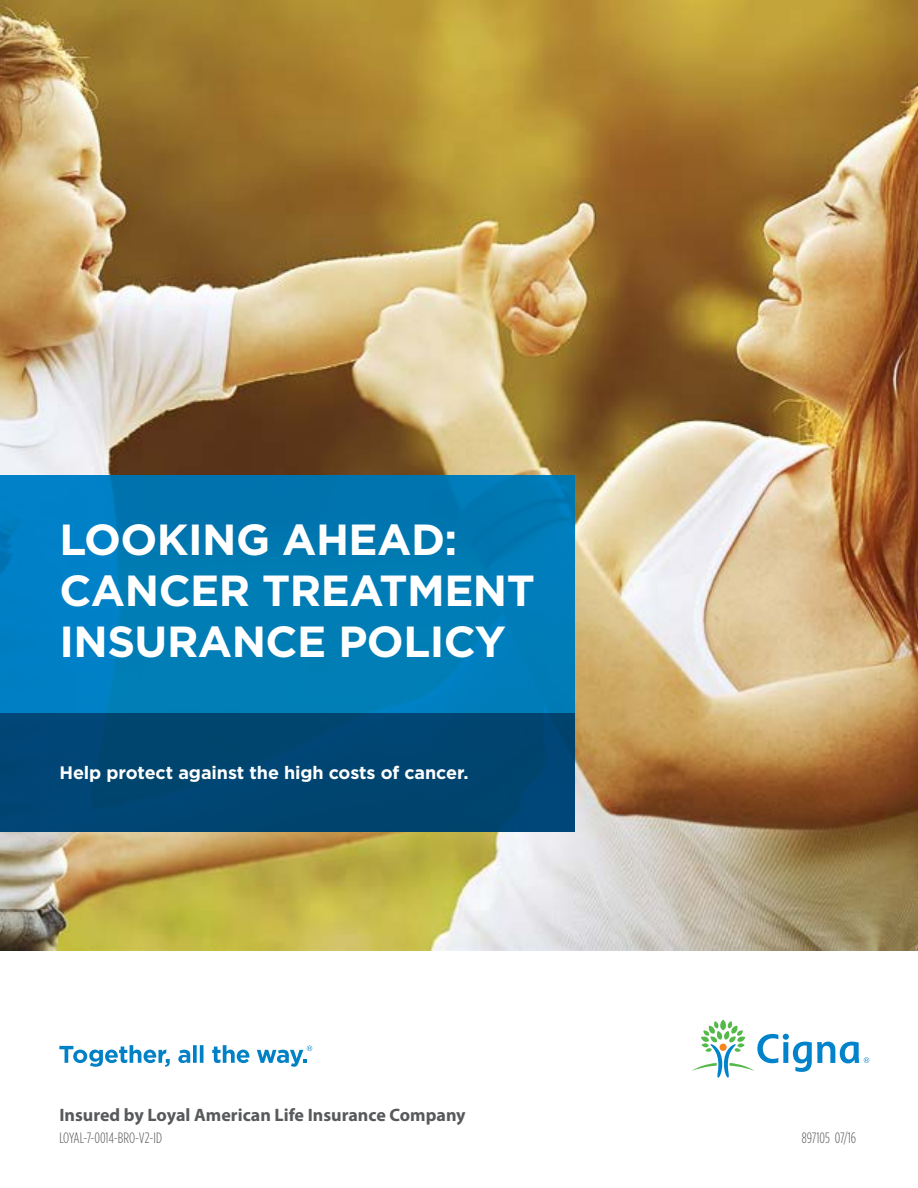
<style>
.page{position:relative;width:918px;height:1188px;background:#fff}
.page>*{position:absolute;margin:0;border:0;box-sizing:border-box;transform-origin:0 0}
.t1{font:700 43.5px/51px "Gotham";letter-spacing:-.01em;color:#fff}
.t2{font:700 18px "Myriad Pro";color:#58595b}
.t3{font:700 18px "Gotham";letter-spacing:-.005em;color:#fff}
.t4{font:300 15px "Gotham Condensed";color:#58595b}
</style>
<div class="page">
<img style="left:0;top:0;width:918px;height:950px">
<div style="left:0;top:475px;width:575px;height:238px;background:linear-gradient(to right,#007ebe,#007ab1)"></div>
<div style="left:0;top:713px;width:575px;height:119px;background:#004570"></div>
<svg style="left:692px;top:1020px;width:177px;height:58px"></svg>
<svg style="left:59px;top:1045px;width:111px;height:22px"></svg>
<svg style="left:178px;top:1045px;width:25px;height:18px"></svg>
<svg style="left:212px;top:1045px;width:37px;height:18px"></svg>
<svg style="left:257px;top:1046px;width:55px;height:21px"></svg>
<p class="t1" style="left:59px;top:514px;width:477px">LOOKING AHEAD:<br>CANCER TREATMENT<br>INSURANCE POLICY</p>
<p class="t3" style="left:59px;top:761px;width:411px">Help protect against the high costs of cancer.</p>
<p class="t2" style="left:59px;top:1104px;width:408px">Insured by Loyal American Life Insurance Company</p>
<p class="t4" style="left:59px;top:1129px;width:104px">LOYAL-7-0014-BRO-V2-ID</p>
<p class="t4" style="left:802px;top:1129px;width:56px">897105 07/16</p>
</div>
